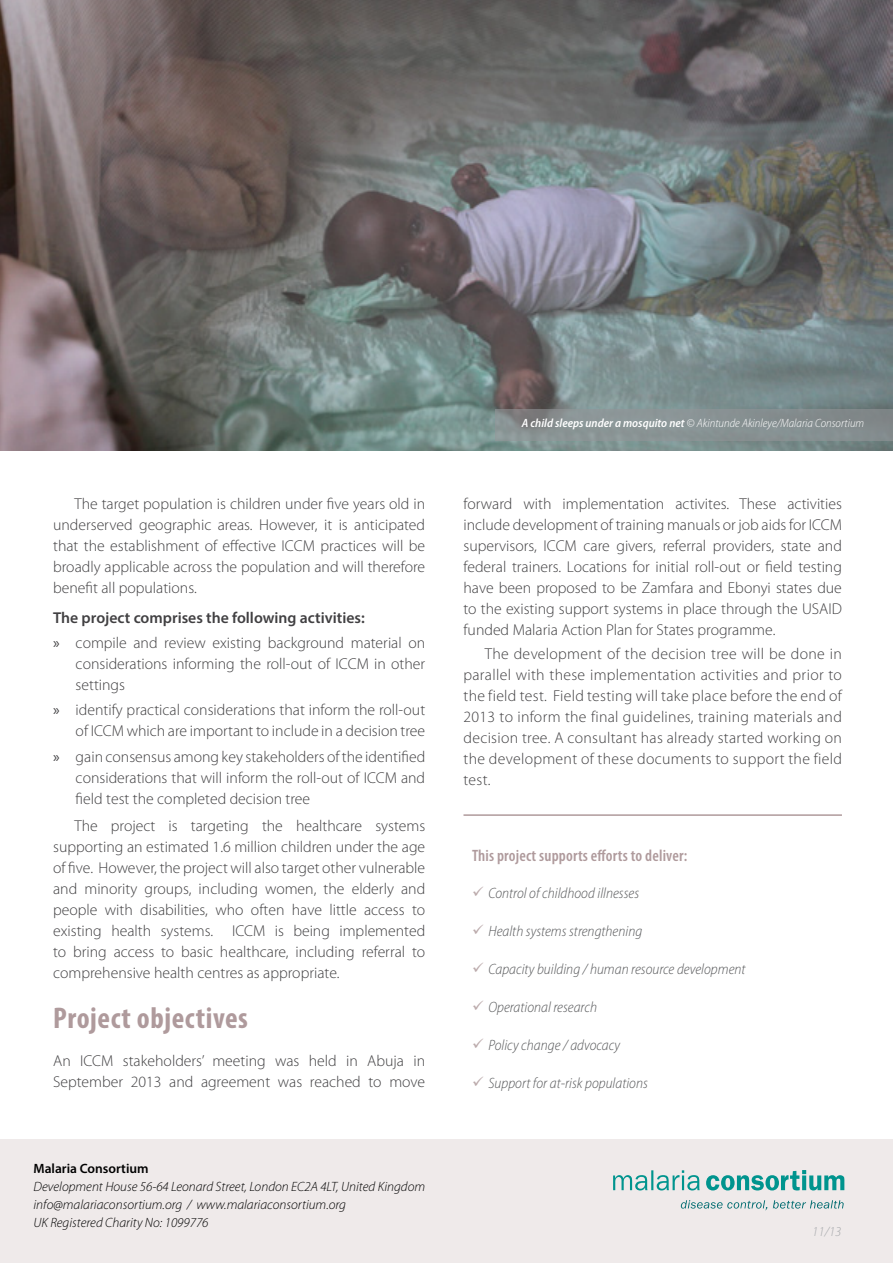
<style>
.page{position:relative;width:893px;height:1263px;background:#fff}
.page>*{position:absolute;margin:0;border:0;box-sizing:border-box;transform-origin:0 0}
.t1{font:700 condensed 30px "Myriad Pro";letter-spacing:.02em;color:#af9a9c}
.H_box{font:600 condensed 16.5px "Myriad Pro";letter-spacing:.01em;color:#af9a9c}
.Para_Ind{font:300 15.75px/21px "Myriad Pro";color:#414042;text-align:justify}
.Para{font:300 15.75px/21px "Myriad Pro";color:#414042}
.A_Title_Normal_bulle{font:600 15.75px "Myriad Pro";color:#414042}
.t2{font:italic 300 semi-condensed 15px "Myriad Pro";color:#58595b}
.Regular_Text{font:italic 300 13.5px/18px "Myriad Pro";color:#000}
.Bold_Text{font:600 13.5px "Myriad Pro";color:#000}
.Number_Text{font:italic 300 13.5px "Myriad Pro";color:#a7a9ac}
.Quote_para{font:italic 300 semi-condensed 12px "Myriad Pro";color:#fff}
.s1{font-weight:400}
.s2{font-weight:600}
</style>
<div class="page">
<div style="left:0;top:1140px;width:893px;height:123px;background:#efeaea"></div>
<img style="left:0;top:0;width:893px;height:451px">
<svg style="left:495px;top:409px;width:398px;height:31px;fill:#879293"></svg>
<svg style="left:613px;top:1170px;width:231px;height:20px"></svg>
<svg style="left:681px;top:1200px;width:163px;height:10px"></svg>
<hr style="left:463px;top:814px;width:379px;height:2px;background:#af9a9c">
<p class="Para_Ind" style="left:53px;top:494px;width:374px;text-indent:21px">The target population is children under five years old in underserved geographic areas. However, it is anticipated that the establishment of effective ICCM practices will be broadly applicable across the population and will therefore benefit all populations.</p>
<p class="A_Title_Normal_bulle" style="left:53px;top:607px;width:313px">The project comprises the following activities:</p>
<p class="Para_Ind" style="left:76px;top:633px;width:351px;text-indent:-22px"><span class="s1">»</span> compile and review existing background material on considerations informing the roll-out of ICCM in other settings</p>
<p class="Para_Ind" style="left:53px;top:700px;width:374px;text-align:right"><span class="s1">»</span> identify practical considerations that inform the roll-out of ICCM which are important to include in a decision tree</p>
<p class="Para_Ind" style="left:76px;top:746px;width:351px;text-indent:-22px"><span class="s1">»</span> gain consensus among key stakeholders of the identified considerations that will inform the roll-out of ICCM and field test the completed decision tree</p>
<p class="Para_Ind" style="left:53px;top:815px;width:374px;text-indent:21px">The project is targeting the healthcare systems supporting an estimated 1.6 million children under the age of five. However, the project will also target other vulnerable and minority groups, including women, the elderly and people with disabilities, who often have little access to existing health systems. ICCM is being implemented to bring access to basic healthcare, including referral to comprehensive health centres as appropriate.</p>
<h4 class="t1" style="left:53px;top:999px;width:196px">Project objectives</h4>
<p class="Para" style="left:53px;top:1050px;width:374px">An ICCM stakeholders’ meeting was held in Abuja in<br>September 2013 and agreement was reached to move</p>
<p class="Bold_Text" style="left:34px;top:1159px;width:117px">Malaria Consortium</p>
<p class="Regular_Text" style="left:34px;top:1177px;width:393px">Development House 56-64 Leonard Street, London EC2A 4LT, United Kingdom</p>
<p class="Regular_Text" style="left:34px;top:1195px;width:314px">info@malariaconsortium.org / www.malariaconsortium.org<br>UK Registered Charity No: 1099776</p>
<p class="Quote_para" style="left:522px;top:416px;width:344px"><span class="s2">A child sleeps under a mosquito net</span> © Akintunde Akinleye/Malaria Consortium</p>
<p class="Para" style="left:463px;top:494px;width:380px;text-align:justify">forward with implementation activites. These activities include development of training manuals or job aids for ICCM supervisors, ICCM care givers, referral providers, state and federal trainers. Locations for initial roll-out or field testing have been proposed to be Zamfara and Ebonyi states due to the existing support systems in place through the USAID funded Malaria Action Plan for States programme.</p>
<p class="Para_Ind" style="left:463px;top:643px;width:380px;text-indent:21px">The development of the decision tree will be done in parallel with these implementation activities and prior to the field test. Field testing will take place before the end of 2013 to inform the final guidelines, training materials and decision tree. A consultant has already started working on the development of these documents to support the field test.</p>
<p class="H_box" style="left:472px;top:846px;width:217px">This project supports efforts to deliver:</p>
<p class="t2" style="left:488px;top:885px;width:152px">Control of childhood illnesses</p>
<p class="t2" style="left:488px;top:923px;width:155px">Health systems strengthening</p>
<p class="t2" style="left:488px;top:961px;width:259px">Capacity building / human resource development</p>
<p class="t2" style="left:488px;top:999px;width:110px">Operational research</p>
<p class="t2" style="left:488px;top:1037px;width:133px">Policy change / advocacy</p>
<p class="t2" style="left:488px;top:1075px;width:161px">Support for at-risk populations</p>
<p class="Number_Text" style="left:812px;top:1224px;width:31px">11/13</p>
</div>
